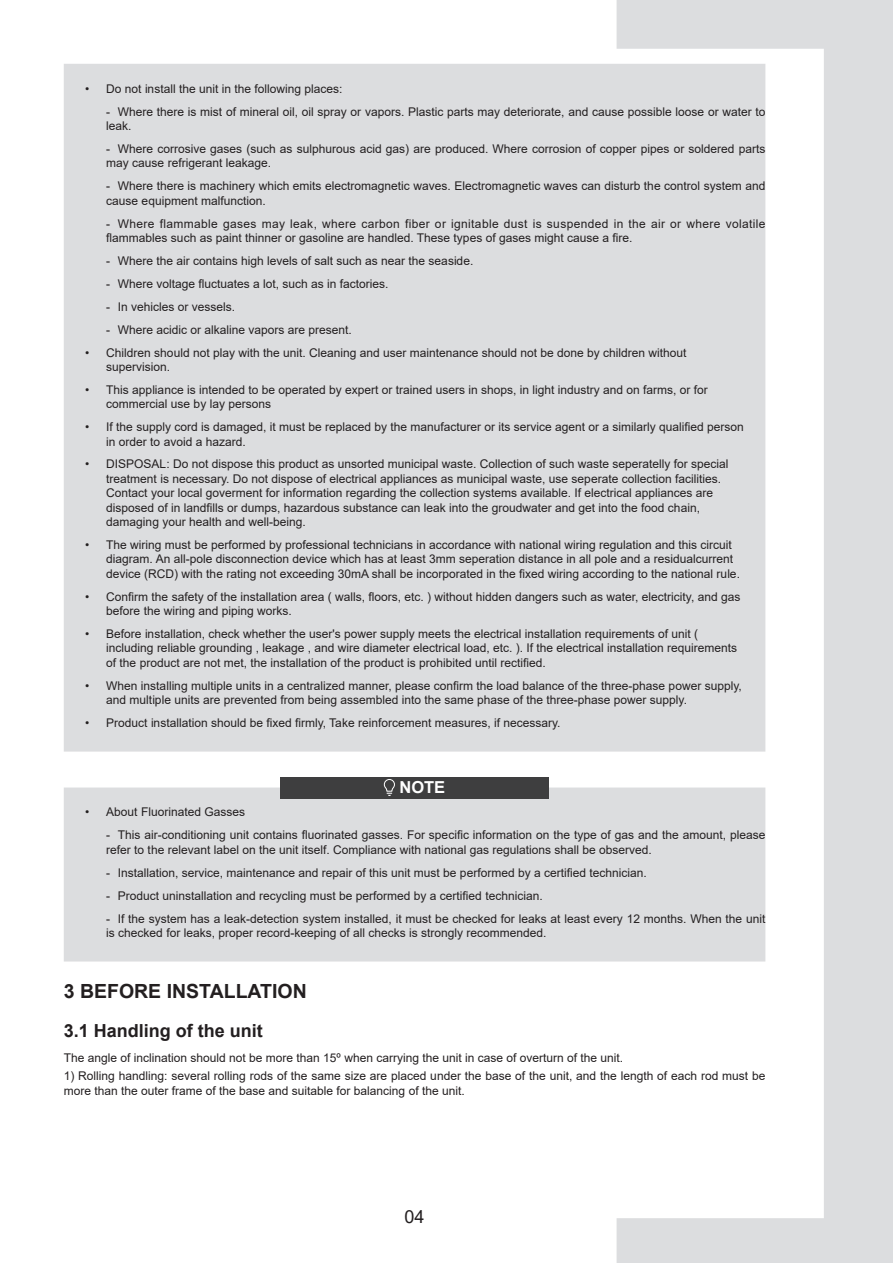
<style>
.page{position:relative;width:893px;height:1263px;background:#fff}
.page>*{position:absolute;margin:0;border:0;box-sizing:border-box;transform-origin:0 0}
.目录1{font:700 19.5px "Arial";color:#231f20}
.目录2{font:700 18px "Arial";color:#231f20}
.t1{font:18px "Arial";color:#231f20}
.t2{font:700 16.5px "Arial";color:#fff}
.t3{font:12px/14.4px "Arial";color:#231f20}
.t4{font:12px/14.4px "Arial";letter-spacing:.03em;color:#231f20}
</style>
<div class="page">
<svg style="left:617px;top:0;width:276px;height:1263px"></svg>
<div style="left:64px;top:64px;width:701px;height:688px;background:#dcdddf"></div>
<div style="left:64px;top:787px;width:701px;height:174px;background:#dcdddf"></div>
<div style="left:281px;top:777px;width:268px;height:21px;background:#3e3e3f"></div>
<svg style="left:384px;top:779px;width:11px;height:17px"></svg>
<p class="t3" style="left:85px;top:81px;width:259px">• Do not install the unit in the following places:</p>
<p class="t3" style="left:106px;top:104px;width:661px">- Where there is mist of mineral oil, oil spray or vapors. Plastic parts may deteriorate, and cause possible loose or water to leak.</p>
<p class="t3" style="left:106px;top:141px;width:661px">- Where corrosive gases (such as sulphurous acid gas) are produced. Where corrosion of copper pipes or soldered parts may cause refrigerant leakage.</p>
<p class="t3" style="left:106px;top:179px;width:661px">- Where there is machinery which emits electromagnetic waves. Electromagnetic waves can disturb the control system and cause equipment malfunction.</p>
<p class="t4" style="left:106px;top:216px;width:661px">- Where flammable gases may leak, where carbon fiber or ignitable dust is suspended in the air or where volatile flammables such as paint thinner or gasoline are handled. These types of gases might cause a fire.</p>
<p class="t3" style="left:106px;top:253px;width:369px">- Where the air contains high levels of salt such as near the seaside.</p>
<p class="t3" style="left:106px;top:276px;width:284px">- Where voltage fluctuates a lot, such as in factories.</p>
<p class="t3" style="left:106px;top:299px;width:130px">- In vehicles or vessels.</p>
<p class="t3" style="left:106px;top:322px;width:247px">- Where acidic or alkaline vapors are present.</p>
<p class="t3" style="left:106px;top:345px;width:582px;text-indent:-21px">• Children should not play with the unit. Cleaning and user maintenance should not be done by children without supervision.</p>
<p class="t3" style="left:106px;top:382px;width:603px;text-indent:-21px">• This appliance is intended to be operated by expert or trained users in shops, in light industry and on farms, or for commercial use by lay persons</p>
<p class="t3" style="left:106px;top:420px;width:639px;text-indent:-21px">• If the supply cord is damaged, it must be replaced by the manufacturer or its service agent or a similarly qualified person in order to avoid a hazard.</p>
<p class="t3" style="left:106px;top:457px;width:624px;text-indent:-21px">• DISPOSAL: Do not dispose this product as unsorted municipal waste. Collection of such waste seperatelly for special treatment is necessary. Do not dispose of electrical appliances as municipal waste, use seperate collection facilities.<br>Contact your local goverment for information regarding the collection systems available. If electrical appliances are disposed of in landfills or dumps, hazardous substance can leak into the groudwater and get into the food chain, damaging your health and well-being.</p>
<p class="t3" style="left:106px;top:537px;width:635px;text-indent:-21px">• The wiring must be performed by professional technicians in accordance with national wiring regulation and this circuit diagram. An all-pole disconnection device which has at least 3mm seperation distance in all pole and a residualcurrent device (RCD) with the rating not exceeding 30mA shall be incorporated in the fixed wiring according to the national rule.</p>
<p class="t3" style="left:106px;top:589px;width:636px;text-indent:-21px">• Confirm the safety of the installation area ( walls, floors, etc. ) without hidden dangers such as water, electricity, and gas before the wiring and piping works.</p>
<p class="t3" style="left:106px;top:626px;width:632px;text-indent:-21px">• Before installation, check whether the user's power supply meets the electrical installation requirements of unit ( including reliable grounding , leakage , and wire diameter electrical load, etc. ). If the electrical installation requirements of the product are not met, the installation of the product is prohibited until rectified.</p>
<p class="t3" style="left:106px;top:678px;width:637px;text-indent:-21px">• When installing multiple units in a centralized manner, please confirm the load balance of the three-phase power supply, and multiple units are prevented from being assembled into the same phase of the three-phase power supply.</p>
<p class="t3" style="left:85px;top:715px;width:477px">• Product installation should be fixed firmly, Take reinforcement measures, if necessary.</p>
<p class="t2" style="left:399px;top:776px;width:47px">NOTE</p>
<p class="t3" style="left:85px;top:805px;width:161px">• About Fluorinated Gasses</p>
<p class="t3" style="left:106px;top:828px;width:661px">- This air-conditioning unit contains fluorinated gasses. For specific information on the type of gas and the amount, please refer to the relevant label on the unit itself. Compliance with national gas regulations shall be observed.</p>
<p class="t3" style="left:106px;top:865px;width:542px">- Installation, service, maintenance and repair of this unit must be performed by a certified technician.</p>
<p class="t3" style="left:106px;top:888px;width:438px">- Product uninstallation and recycling must be performed by a certified technician.</p>
<p class="t3" style="left:106px;top:911px;width:661px">- If the system has a leak-detection system installed, it must be checked for leaks at least every 12 months. When the unit is checked for leaks, proper record-keeping of all checks is strongly recommended.</p>
<p class="目录1" style="left:64px;top:977px;width:245px">3 BEFORE INSTALLATION</p>
<p class="目录2" style="left:64px;top:1018px;width:201px">3.1 Handling of the unit</p>
<p class="t3" style="left:64px;top:1050px;width:561px">The angle of inclination should not be more than 15º when carrying the unit in case of overturn of the unit.</p>
<p class="t3" style="left:64px;top:1069px;width:703px">1) Rolling handling: several rolling rods of the same size are placed under the base of the unit, and the length of each rod must be more than the outer frame of the base and suitable for balancing of the unit.</p>
<h2 class="t1" style="left:405px;top:1204px;width:22px">04</h2>
</div>
